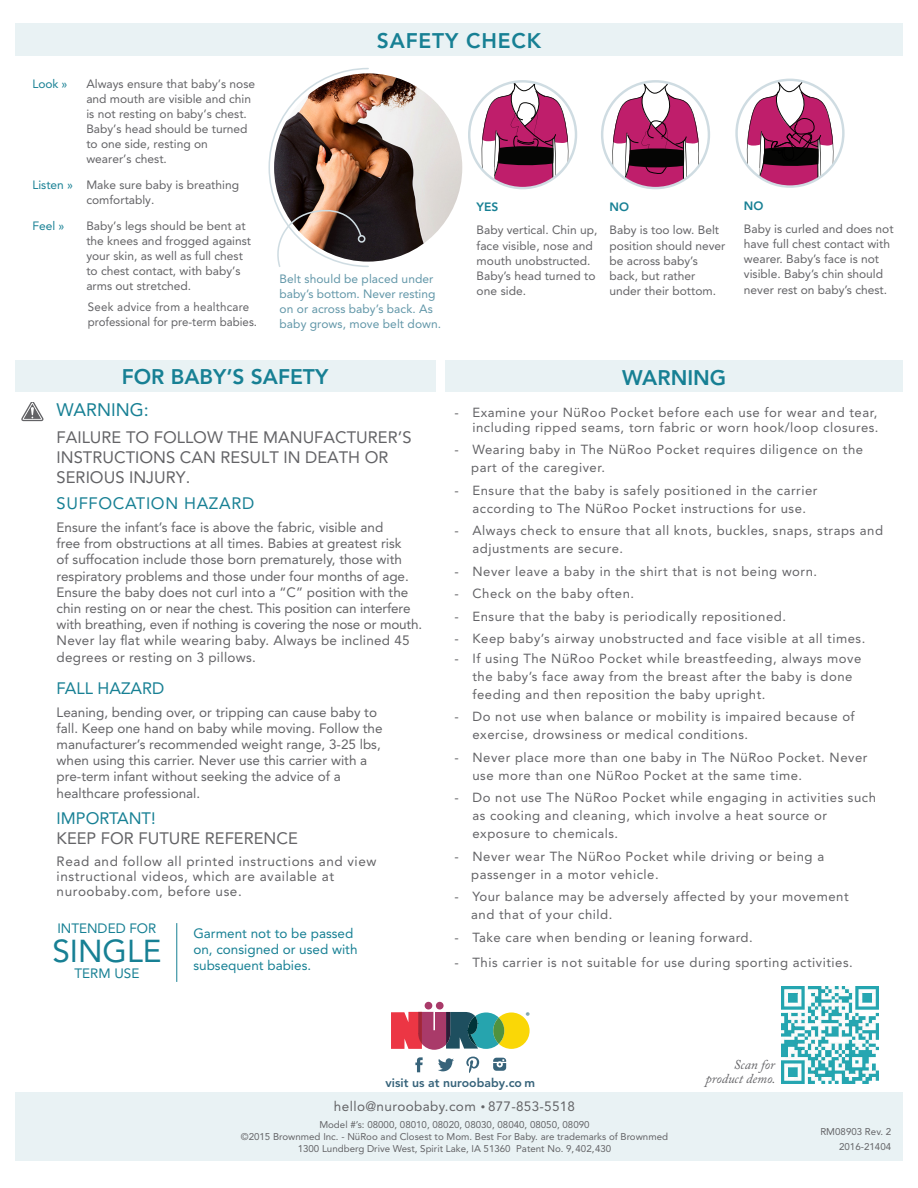
<style>
.page{position:relative;width:918px;height:1188px;background:#fff}
.page>*{position:absolute;margin:0;border:0;box-sizing:border-box;transform-origin:0 0}
.t1{font:31.5px "Avenir";color:#178094}
.t2{font:800 21px "Avenir LT Std";color:#178094}
.t3{font:800 21px "Avenir LT Std";letter-spacing:.04em;color:#178094}
.t4{font:18px "Avenir";color:#178094}
.t5{font:16.5px/19.8px "Avenir";color:#636366}
.t6{font:16.5px "Avenir";letter-spacing:.04em;color:#178094}
.t7{font:16.5px "Avenir";color:#178094}
.t8{font:13.5px/16.2px "Avenir";color:#636366}
.t9{font:13.5px/15px "Avenir";letter-spacing:.04em;color:#636366}
.t10{font:13.5px/16.2px "Avenir";color:#178094}
.t11{font:13.5px "Avenir";letter-spacing:.03em;color:#636366}
.t12{font:italic 13.5px "Adobe Caslon Pro";color:#636366}
.t13{font:13.2px/18px "Avenir";letter-spacing:.04em;color:#636366}
.t14{font:800 12.3px "Avenir LT Std";color:#37637a}
.t15{font:12px/15.1px "Avenir";color:#636366}
.t16{font:12px/15px "Avenir";letter-spacing:.005em;color:#6196a8}
.t17{font:12px/15px "Avenir";color:#636366;scale:.96 1}
.t18{font:12px "Avenir";color:#178094}
.t19{font:800 12px "Avenir LT Std";color:#178094}
.t20{font:9.75px "Avenir";color:#636366}
.t21{font:9.6px "Myriad Pro";color:#004e59}
.s1{color:#178094}
.s2{font-size:9px}
</style>
<div class="page">
<div style="left:15px;top:1092px;width:888px;height:68px;background:#e9f2f4"></div>
<svg style="left:469px;top:81px;width:107px;height:107px"></svg>
<svg style="left:481px;top:81px;width:88px;height:107px"></svg>
<div style="left:468px;top:80px;width:109px;height:109px;border:2px solid #cfdce2;border-radius:50%"></div>
<svg style="left:602px;top:81px;width:107px;height:107px"></svg>
<svg style="left:612px;top:81px;width:87px;height:107px"></svg>
<div style="left:601px;top:80px;width:109px;height:109px;border:2px solid #cfdce2;border-radius:50%"></div>
<svg style="left:737px;top:80px;width:106px;height:107px"></svg>
<svg style="left:746px;top:80px;width:88px;height:106px"></svg>
<div style="left:735px;top:79px;width:110px;height:109px;border:2px solid #cfdce2;border-radius:50%"></div>
<img style="left:274px;top:73px;width:188px;height:189px;border-radius:94px">
<svg style="left:268px;top:68px;width:102px;height:199px"></svg>
<div style="left:15px;top:24px;width:888px;height:32px;background:#e9f2f4"></div>
<svg style="left:21px;top:402px;width:23px;height:20px"></svg>
<div style="left:15px;top:360px;width:420px;height:32px;background:#e9f2f4"></div>
<hr style="left:176px;top:923px;width:1px;height:59px;background:#178094">
<div style="left:446px;top:360px;width:457px;height:32px;background:#e9f2f4"></div>
<img style="left:781px;top:987px;width:97px;height:97px">
<svg style="left:415px;top:1057px;width:8px;height:15px"></svg>
<svg style="left:438px;top:1058px;width:16px;height:13px"></svg>
<svg style="left:466px;top:1057px;width:13px;height:16px"></svg>
<svg style="left:493px;top:1058px;width:13px;height:13px"></svg>
<div style="left:425px;top:1002px;width:7px;height:8px;background:#a93a69;border-radius:50%"></div>
<div style="left:436px;top:1002px;width:8px;height:8px;background:#a93a69;border-radius:50%"></div>
<svg style="left:391px;top:1012px;width:139px;height:38px;background:#9c7b65"></svg>
<p class="t18" style="left:32px;top:77px;width:37px">Look »</p>
<p class="t15" style="left:86px;top:76px;width:170px">Always ensure that baby’s nose and mouth are visible and chin is not resting on baby’s chest.<br>Baby’s head should be turned to one side, resting on wearer’s chest.</p>
<p class="t15" style="left:86px;top:177px;width:154px;text-indent:-54px"><span class="s1">Listen »</span> Make sure baby is breathing comfortably.</p>
<p class="t18" style="left:32px;top:219px;width:34px">Feel »</p>
<p class="t15" style="left:86px;top:219px;width:166px">Baby’s legs should be bent at the knees and frogged against your skin, as well as full chest to chest contact, with baby’s arms out stretched.</p>
<p class="t17" style="left:88px;top:299px;width:178px">Seek advice from a healthcare professional for pre-term babies.</p>
<p class="t3" style="left:377px;top:28px;width:166px">SAFETY CHECK</p>
<p class="t16" style="left:280px;top:272px;width:163px">Belt should be placed under baby’s bottom. Never resting on or across baby’s back. As baby grows, move belt down.</p>
<p class="t19" style="left:477px;top:200px;width:23px">YES</p>
<p class="t15" style="left:477px;top:223px;width:122px">Baby vertical. Chin up, face visible, nose and mouth unobstructed.<br>Baby’s head turned to one side.</p>
<p class="t19" style="left:610px;top:200px;width:21px">NO</p>
<p class="t15" style="left:610px;top:223px;width:117px">Baby is too low. Belt position should never be across baby’s back, but rather under their bottom.</p>
<p class="t2" style="left:122px;top:364px;width:208px">FOR BABY’S SAFETY</p>
<p class="t2" style="left:622px;top:365px;width:106px">WARNING</p>
<p class="t19" style="left:744px;top:199px;width:21px">NO</p>
<p class="t15" style="left:744px;top:221px;width:151px">Baby is curled and does not have full chest contact with wearer. Baby’s face is not visible. Baby’s chin should never rest on baby’s chest.</p>
<p class="t4" style="left:57px;top:400px;width:94px">WARNING:</p>
<p class="t5" style="left:57px;top:427px;width:356px">FAILURE TO FOLLOW THE MANUFACTURER’S<br>INSTRUCTIONS CAN RESULT IN DEATH OR<br>SERIOUS INJURY.</p>
<p class="t6" style="left:57px;top:494px;width:199px">SUFFOCATION HAZARD</p>
<p class="t8" style="left:57px;top:519px;width:367px">Ensure the infant’s face is above the fabric, visible and<br>free from obstructions at all times. Babies at greatest risk<br>of suffocation include those born prematurely, those with respiratory problems and those under four months of age.<br>Ensure the baby does not curl into a “C” position with the chin resting on or near the chest. This position can interfere with breathing, even if nothing is covering the nose or mouth.<br>Never lay flat while wearing baby. Always be inclined 45 degrees or resting on 3 pillows.</p>
<p class="t7" style="left:57px;top:678px;width:109px">FALL HAZARD</p>
<p class="t8" style="left:57px;top:704px;width:327px">Leaning, bending over, or tripping can cause baby to fall. Keep one hand on baby while moving. Follow the manufacturer’s recommended weight range, 3-25 lbs, when using this carrier. Never use this carrier with a pre-term infant without seeking the advice of a healthcare professional.</p>
<p class="t5" style="left:57px;top:809px;width:243px"><span class="s1">IMPORTANT!<br></span>KEEP FOR FUTURE REFERENCE</p>
<p class="t9" style="left:57px;top:854px;width:321px">Read and follow all printed instructions and view instructional videos, which are available at nuroobaby.com, before use.</p>
<p class="t10" style="left:57px;top:921px;width:101px">INTENDED FOR</p>
<p class="t1" style="left:52px;top:932px;width:111px">SINGLE</p>
<p class="t10" style="left:74px;top:965px;width:67px">TERM USE</p>
<p class="t10" style="left:193px;top:925px;width:166px">Garment not to be passed on, consigned or used with subsequent babies.</p>
<p class="t13" style="left:454px;top:405px;width:426px;line-height:15px;text-align:right">- Examine your NüRoo Pocket before each use for wear and tear, including ripped seams, torn fabric or worn hook/loop closures.</p>
<p class="t13" style="left:471px;top:441px;width:393px;text-indent:-17px">- Wearing baby in The NüRoo Pocket requires diligence on the part of the caregiver.</p>
<p class="t13" style="left:454px;top:481px;width:365px;text-align:center">- Ensure that the baby is safely positioned in the carrier according to The NüRoo Pocket instructions for use.</p>
<p class="t13" style="left:472px;top:522px;width:412px;text-indent:-18px">- Always check to ensure that all knots, buckles, snaps, straps and adjustments are secure.</p>
<p class="t13" style="left:454px;top:562px;width:364px">- Never leave a baby in the shirt that is not being worn.</p>
<p class="t13" style="left:454px;top:585px;width:181px">- Check on the baby often.</p>
<p class="t13" style="left:454px;top:607px;width:333px">- Ensure that the baby is periodically repositioned.</p>
<p class="t13" style="left:454px;top:630px;width:412px">- Keep baby’s airway unobstructed and face visible at all times.</p>
<p class="t13" style="left:472px;top:649px;width:390px;text-indent:-18px">- If using The NüRoo Pocket while breastfeeding, always move the baby’s face away from the breast after the baby is done feeding and then reposition the baby upright.</p>
<p class="t13" style="left:472px;top:708px;width:384px;text-indent:-18px">- Do not use when balance or mobility is impaired because of exercise, drowsiness or medical conditions.</p>
<p class="t13" style="left:472px;top:748px;width:396px;text-indent:-18px">- Never place more than one baby in The NüRoo Pocket. Never use more than one NüRoo Pocket at the same time.</p>
<p class="t13" style="left:472px;top:789px;width:405px;text-indent:-18px">- Do not use The NüRoo Pocket while engaging in activities such as cooking and cleaning, which involve a heat source or exposure to chemicals.</p>
<p class="t13" style="left:471px;top:847px;width:354px;text-indent:-17px">- Never wear The NüRoo Pocket while driving or being a passenger in a motor vehicle.</p>
<p class="t13" style="left:471px;top:888px;width:379px;text-indent:-17px">- Your balance may be adversely affected by your movement and that of your child.</p>
<p class="t13" style="left:454px;top:928px;width:300px">- Take care when bending or leaning forward.</p>
<p class="t13" style="left:454px;top:954px;width:400px">- This carrier is not suitable for use during sporting activities.</p>
<p class="t21" style="left:526px;top:1010px;width:6px">®</p>
<p class="t14" style="left:386px;top:1075px;width:151px">visit us at nuroobaby.co m</p>
<p class="t11" style="left:334px;top:1099px;width:243px">hello@nuroobaby.com <span class="s2">•</span> 877-853-5518</p>
<p class="t20" style="left:319px;top:1119px;width:272px">Model #’s: 08000, 08010, 08020, 08030, 08040, 08050, 08090</p>
<p class="t20" style="left:241px;top:1131px;width:429px">©2015 Brownmed Inc. - NüRoo and Closest to Mom. Best For Baby. are trademarks of Brownmed</p>
<p class="t20" style="left:298px;top:1142px;width:315px">1300 Lundberg Drive West, Spirit Lake, IA 51360 Patent No. 9, 402, 430</p>
<p class="t12" style="left:734px;top:1056px;width:43px">Scan for</p>
<p class="t12" style="left:705px;top:1070px;width:72px">product demo.</p>
<p class="t20" style="left:820px;top:1126px;width:72px">RM08903 Rev. 2</p>
<p class="t20" style="left:839px;top:1141px;width:54px">2016-21404</p>
</div>
